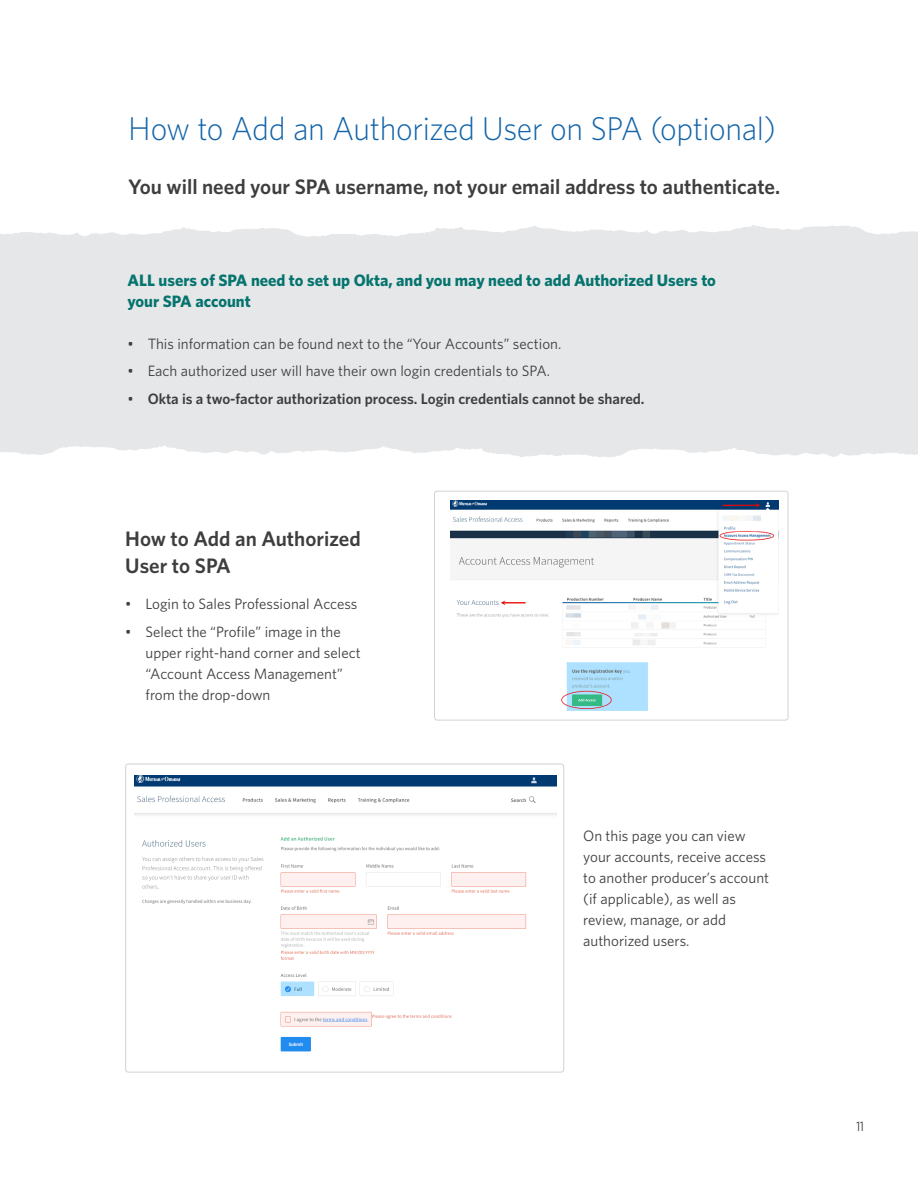
<style>
.page{position:relative;width:918px;height:1188px;background:#fff}
.page>*{position:absolute;margin:0;border:0;box-sizing:border-box;transform-origin:0 0}
._1_Section_Header{font:300 33px "Whitney";letter-spacing:-.015em;color:#1364a9}
._1_Subhead{font:600 21px/27px "Whitney";color:#3e3e3f}
._1_Body_Text_left{font:700 16.5px/21px "Whitney";color:#05746e}
._1_Body_Text_left-2{font:15px/21px "Whitney";color:#3e3e3f}
.t1{font:600 15px "Whitney";color:#3e3e3f}
.t2{font:13.5px "Whitney Condensed";color:#3e3e3f}
.s1{font-weight:400}
</style>
<div class="page">
<div style="left:434px;top:491px;width:354px;height:229px;border:1px solid #d1d2d4;border-radius:3px"></div>
<div style="left:0;top:225px;width:918px;height:232px;background:#e6e7e9"></div>
<img style="left:450px;top:500px;width:328px;height:211px">
<div style="left:125px;top:764px;width:439px;height:308px;border:1px solid #d1d2d4;border-radius:3px"></div>
<img style="left:134px;top:776px;width:422px;height:276px">
<p class="_1_Section_Header" style="left:128px;top:106px;width:649px">How to Add an Authorized User on SPA (optional)</p>
<p class="_1_Subhead" style="left:128px;top:173px;width:654px">You will need your SPA username, not your email address to authenticate.</p>
<p class="_1_Body_Text_left" style="left:127px;top:269px;width:590px">ALL users of SPA need to set up Okta, and you may need to add Authorized Users to your SPA account</p>
<p class="_1_Body_Text_left-2" style="left:127px;top:333px;width:435px">• This information can be found next to the “Your Accounts” section.</p>
<p class="_1_Body_Text_left-2" style="left:127px;top:360px;width:424px">• Each authorized user will have their own login credentials to SPA.</p>
<p class="t1" style="left:127px;top:389px;width:519px"><span class="s1">•</span> Okta is a two-factor authorization process. Login credentials cannot be shared.</p>
<p class="_1_Subhead" style="left:125px;top:525px;width:237px">How to Add an Authorized<br>User to SPA</p>
<p class="_1_Body_Text_left-2" style="left:125px;top:593px;width:234px">• Login to Sales Professional Access</p>
<p class="_1_Body_Text_left-2" style="left:146px;top:620px;width:217px;text-indent:-20px">• Select the “Profile” image in the upper right-hand corner and select “Account Access Management” from the drop-down</p>
<p class="_1_Body_Text_left-2" style="left:583px;top:825px;width:187px">On this page you can view your accounts, receive access to another producer’s account (if applicable), as well as review, manage, or add authorized users.</p>
<p class="t2" style="left:856px;top:1118px;width:9px">11</p>
</div>
